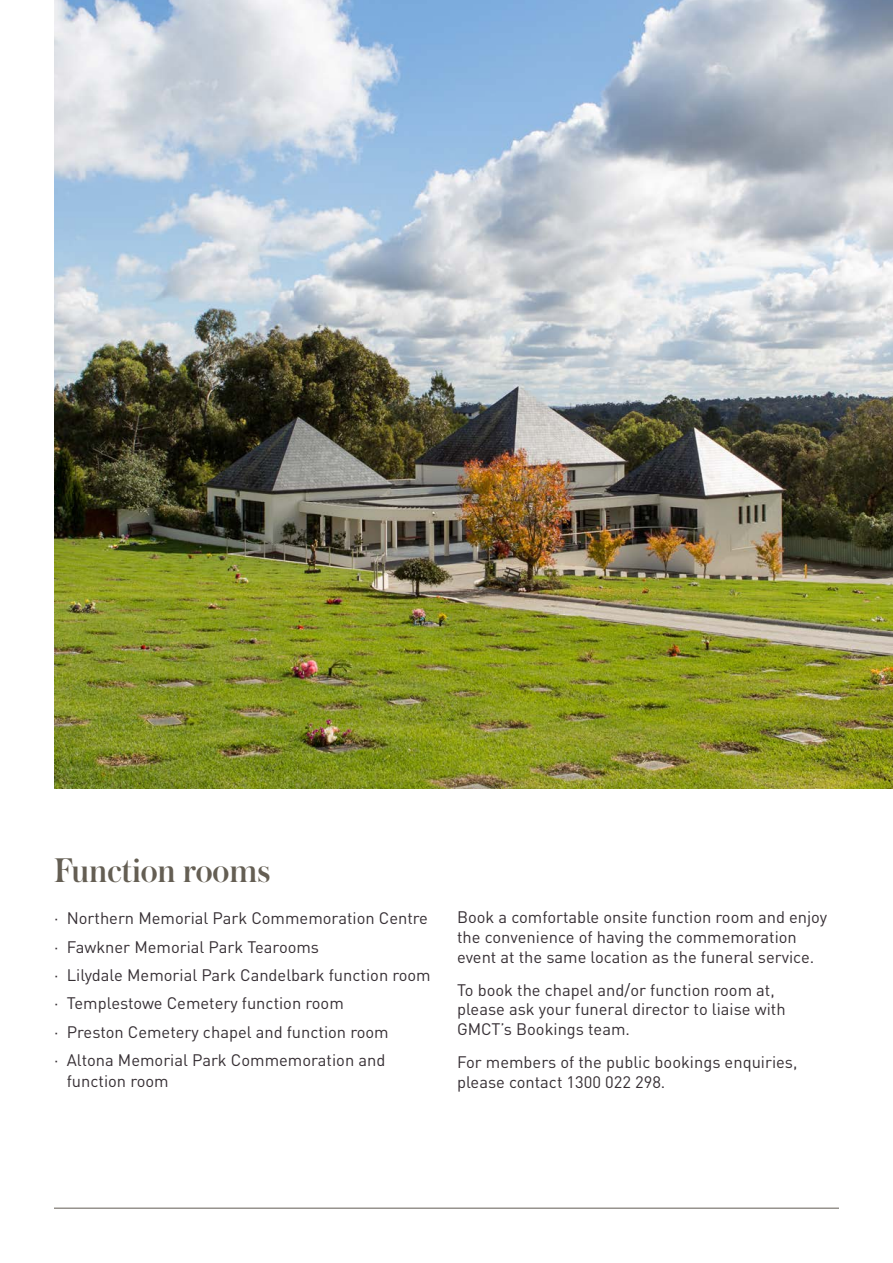
<style>
.page{position:relative;width:893px;height:1263px;background:#fff}
.page>*{position:absolute;margin:0;border:0;box-sizing:border-box;transform-origin:0 0}
.t1{font:500 36px "Austin";color:#645e53}
.t2{font:16.5px/19.8px "DIN";color:#362f34}
.t3{font:16.5px/28.3px "DINOT";color:#362f34}
.s1{font-family:"DIN"}
</style>
<div class="page">
<img style="left:54px;top:0;width:839px;height:789px">
<hr style="left:54px;top:1207px;width:785px;height:2px;background:#96928d">
<h1 class="t1" style="left:54px;top:846px;width:218px">Function rooms</h1>
<p class="t3" style="left:54px;top:904px;width:378px"><span class="s1">·</span> Northern Memorial Park Commemoration Centre <span class="s1">·</span> Fawkner Memorial Park Tearooms<br><span class="s1">·</span> Lilydale Memorial Park Candelbark function room <span class="s1">·</span> Templestowe Cemetery function room<br><span class="s1">·</span> Preston Cemetery chapel and function room<br><span class="s1">·</span> Altona Memorial Park Commemoration and</p>
<p class="t3" style="left:67px;top:1067px;width:104px">function room</p>
<p class="t2" style="left:457px;top:907px;width:372px">Book a comfortable onsite function room and enjoy the convenience of having the commemoration event at the same location as the funeral service.</p>
<p class="t2" style="left:457px;top:979px;width:330px">To book the chapel and/or function room at, please ask your funeral director to liaise with<br>GMCT’s Bookings team.</p>
<p class="t2" style="left:457px;top:1051px;width:342px">For members of the public bookings enquiries, please contact 1300 022 298.</p>
</div>
